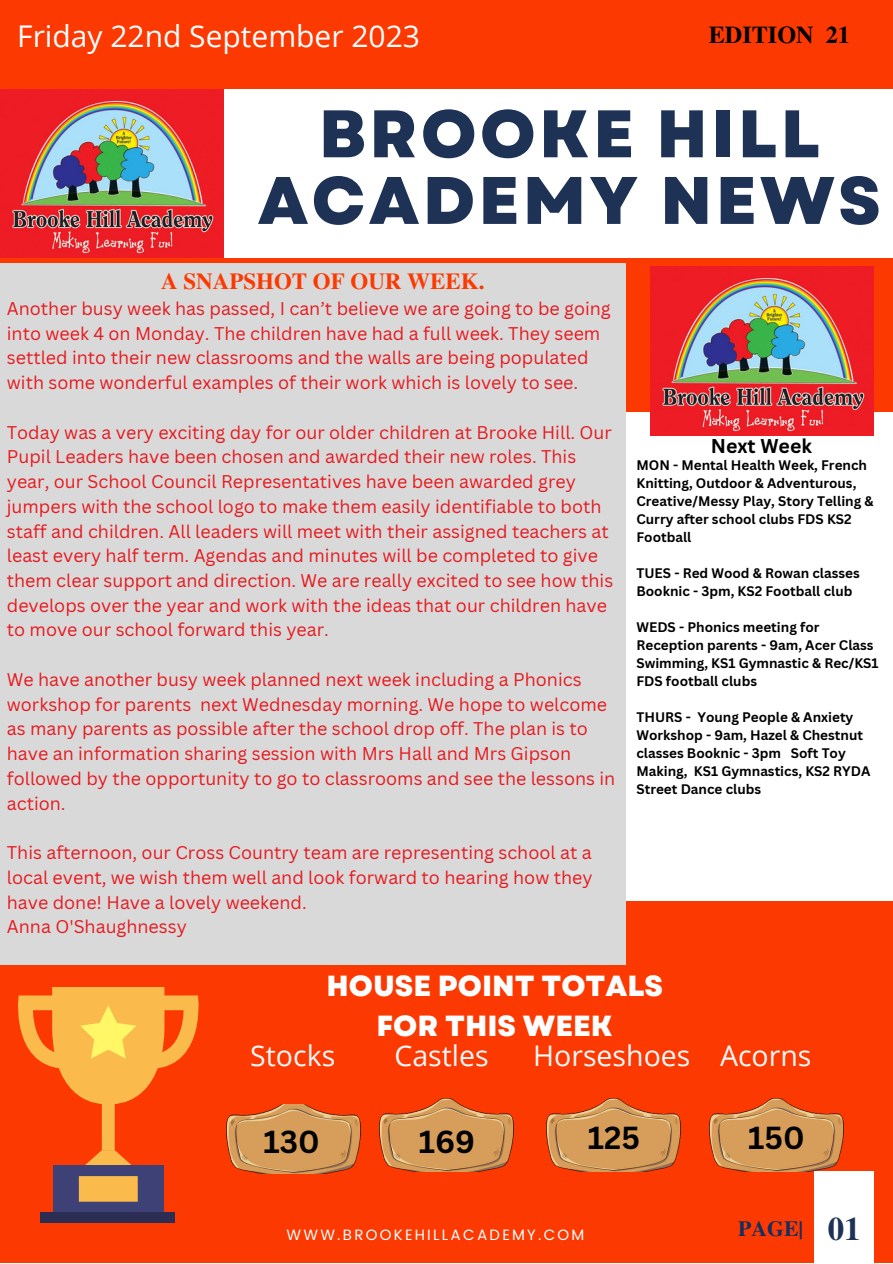
<style>
.page{position:relative;width:893px;height:1264px;background:#fff}
.page>*{position:absolute;margin:0;border:0;box-sizing:border-box;transform-origin:0 0}
.t1{font:800 67.05px/66.6px "Garet";letter-spacing:.05em;color:#1e3256;text-align:center}
.t2{font:700 32.85px "Te X Gyre Termes";color:#1e3256}
.t3{font:700 30.9px "Canva Sans";color:#000}
.t4{font:30px "Open Sans";color:#fff}
.t5{font:800 29.1px/40px "Garet";color:#fff;text-align:center}
.t6{font:28.5px "Open Sans";color:#fbf9fa}
.t7{font:700 24.15px "Te X Gyre Termes";color:#000}
.t8{font:700 22.95px "Te X Gyre Termes";color:#fc3901}
.t9{font:700 21.75px "Te X Gyre Termes";color:#142e60}
.t10{font:700 19.5px "Canva Sans";color:#000}
.t11{font:17.85px/24.8px "Canva Sans";color:#e7191f}
.t12{font:15px "Poppins";letter-spacing:.15em;color:#fff}
.t13{font:700 13.5px/18px "Canva Sans";color:#000}
</style>
<div class="page">
<div style="left:0;top:0;width:892px;height:1262px;background:#fc3901"></div>
<div style="left:0;top:89px;width:892px;height:169px;background:#fff"></div>
<div style="left:814px;top:1171px;width:59px;height:91px;background:#fff"></div>
<div style="left:53px;top:1165px;width:111px;height:47px;background:#3d4176"></div>
<div style="left:41px;top:1212px;width:134px;height:11px;background:#2c2d53"></div>
<div style="left:79px;top:1176px;width:59px;height:25px;background:#fabb4c"></div>
<svg style="left:18px;top:987px;width:181px;height:178px"></svg>
<img style="left:0;top:89px;width:223px;height:169px">
<div style="left:625px;top:412px;width:267px;height:488px;background:#fff"></div>
<img style="left:379px;top:1098px;width:134px;height:73px">
<img style="left:226px;top:1104px;width:134px;height:69px">
<img style="left:546px;top:1098px;width:134px;height:73px">
<img style="left:709px;top:1098px;width:134px;height:73px">
<div style="left:0;top:263px;width:625px;height:701px;background:#d9d9d9"></div>
<img style="left:650px;top:266px;width:223px;height:169px">
<p class="t4" style="left:17px;top:15px;width:404px">Friday 22nd September 2023</p>
<p class="t7" style="left:708px;top:16px;width:143px">EDITION 21</p>
<p class="t1" style="left:258px;top:101px;width:624px">BROOKE HILL<br>ACADEMY NEWS</p>
<p class="t8" style="left:161px;top:263px;width:325px">A SNAPSHOT OF OUR WEEK.</p>
<p class="t11" style="left:7px;top:295px;width:605px">Another busy week has passed, I can’t believe we are going to be going into week 4 on Monday. The children have had a full week. They seem settled into their new classrooms and the walls are being populated with some wonderful examples of their work which is lovely to see.</p>
<p class="t11" style="left:7px;top:419px;width:608px">Today was a very exciting day for our older children at Brooke Hill. Our Pupil Leaders have been chosen and awarded their new roles. This year, our School Council Representatives have been awarded grey jumpers with the school logo to make them easily identifiable to both staff and children. All leaders will meet with their assigned teachers at least every half term. Agendas and minutes will be completed to give them clear support and direction. We are really excited to see how this develops over the year and work with the ideas that our children have to move our school forward this year.</p>
<p class="t11" style="left:7px;top:666px;width:610px">We have another busy week planned next week including a Phonics workshop for parents next Wednesday morning. We hope to welcome as many parents as possible after the school drop off. The plan is to have an information sharing session with Mrs Hall and Mrs Gipson followed by the opportunity to go to classrooms and see the lessons in action.</p>
<p class="t11" style="left:7px;top:839px;width:587px;text-align:justify">This afternoon, our Cross Country team are representing school at a local event, we wish them well and look forward to hearing how they have done! Have a lovely weekend.</p>
<p class="t11" style="left:7px;top:914px;width:181px">Anna O'Shaughnessy</p>
<p class="t10" style="left:710px;top:432px;width:103px">Next Week</p>
<p class="t13" style="left:636px;top:456px;width:238px">MON - Mental Health Week, French<br>Knitting, Outdoor &amp; Adventurous,<br>Creative/Messy Play, Story Telling &amp;<br>Curry after school clubs FDS KS2<br>Football</p>
<p class="t13" style="left:636px;top:564px;width:225px">TUES - Red Wood &amp; Rowan classes<br>Booknic - 3pm, KS2 Football club</p>
<p class="t13" style="left:636px;top:618px;width:244px">WEDS - Phonics meeting for<br>Reception parents - 9am, Acer Class<br>Swimming, KS1 Gymnastic &amp; Rec/KS1<br>FDS football clubs</p>
<p class="t13" style="left:636px;top:708px;width:235px">THURS - Young People &amp; Anxiety<br>Workshop - 9am, Hazel &amp; Chestnut classes Booknic - 3pm Soft Toy<br>Making, KS1 Gymnastics, KS2 RYDA<br>Street Dance clubs</p>
<p class="t5" style="left:326px;top:966px;width:338px">HOUSE POINT TOTALS<br>FOR THIS WEEK</p>
<p class="t6" style="left:250px;top:1035px;width:86px">Stocks</p>
<p class="t6" style="left:394px;top:1035px;width:96px">Castles</p>
<p class="t6" style="left:533px;top:1035px;width:280px">Horseshoes Acorns</p>
<p class="t3" style="left:263px;top:1119px;width:58px">130</p>
<p class="t3" style="left:418px;top:1119px;width:58px">169</p>
<p class="t3" style="left:587px;top:1116px;width:54px">125</p>
<p class="t3" style="left:748px;top:1116px;width:58px">150</p>
<p class="t12" style="left:286px;top:1225px;width:299px">WWW.BROOKEHILLACADEMY.COM</p>
<p class="t9" style="left:738px;top:1211px;width:67px">PAGE|</p>
<p class="t2" style="left:827px;top:1203px;width:34px">01</p>
</div>
